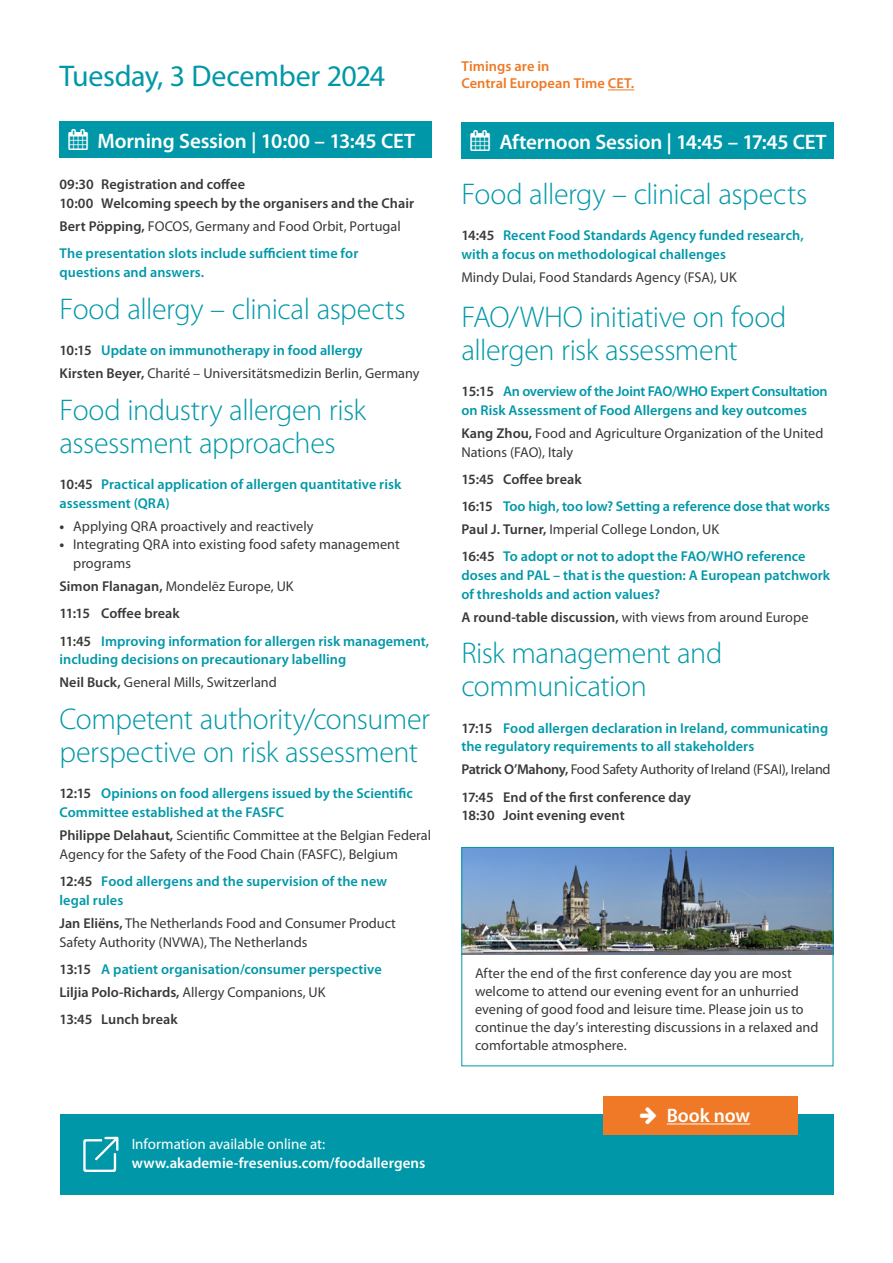
<style>
.page{position:relative;width:893px;height:1263px;background:#fff}
.page>*{position:absolute;margin:0;border:0;box-sizing:border-box;transform-origin:0 0}
.Headlines{font:300 30px/33px "Myriad Pro";letter-spacing:-.015em;color:#0098a8}
.t1{font:30px "Myriad Pro";letter-spacing:-.01em;color:#0098a8}
.t2{font:600 21px "Myriad Pro";letter-spacing:-.01em;color:#fff}
.t3{font:600 19.5px "Myriad Pro";letter-spacing:-.005em;color:#fff}
.t4{font:600 15px "Myriad Pro";letter-spacing:.005em;color:#fff}
.t5{font:15px "Myriad Pro";color:#fff}
.t6{font:600 14.4px/17.4px "Myriad Pro";color:#ef7926}
.Vortragstitel{font:600 14.25px/18.8px "Myriad Pro";letter-spacing:.005em;color:#0098a8}
.Fließtext{font:14.25px/18.8px "Myriad Pro";color:#3a3938}
.Vortragstitel-2{font:600 14.25px "Myriad Pro";letter-spacing:.005em;color:#3a3938}
.Fließtext-2{font:14.25px "Myriad Pro";letter-spacing:-.02em;color:#3a3938}
.Fließtext-3{font:600 14.25px "Myriad Pro";color:#3a3938}
.s1{font-weight:600}
.s2{color:#3a3938}
.s3{font-weight:700}
.s4{font-weight:400}
</style>
<div class="page">
<div style="left:60px;top:121px;width:372px;height:37px;background:#0098a8"></div>
<div style="left:461px;top:122px;width:372px;height:37px;background:#0098a8"></div>
<img style="left:463px;top:849px;width:368px;height:106px">
<div style="left:461px;top:847px;width:372px;height:219px;border:1px solid #0098a8"></div>
<svg style="left:608px;top:90px;width:26px;height:1px"></svg>
<div style="left:60px;top:1115px;width:773px;height:80px;background:#0098a8"></div>
<svg style="left:83px;top:1137px;width:35px;height:35px"></svg>
<div style="left:603px;top:1096px;width:195px;height:38px;background:#ef7926"></div>
<hr style="left:667px;top:1123px;width:83px;height:1px;background:#fff">
<p class="t1" style="left:60px;top:58px;width:327px">Tuesday, 3 December 2024</p>
<p class="t2" style="left:69px;top:128px;width:348px">▲ Morning Session | 10:00 – 13:45 CET</p>
<p class="Vortragstitel-2" style="left:60px;top:176px;width:187px">09:30 Registration and coffee</p>
<p class="Vortragstitel-2" style="left:60px;top:194px;width:356px">10:00 Welcoming speech by the organisers and the Chair</p>
<p class="Fließtext" style="left:60px;top:217px;width:343px"><span class="s1">Bert Pöpping,</span> FOCOS, Germany and Food Orbit, Portugal</p>
<p class="Vortragstitel" style="left:60px;top:244px;width:300px">The presentation slots include sufficient time for questions and answers.</p>
<p class="Headlines" style="left:60px;top:292px;width:348px">Food allergy – clinical aspects</p>
<p class="Vortragstitel" style="left:60px;top:340px;width:305px"><span class="s2">10:15</span> Update on immunotherapy in food allergy</p>
<p class="Fließtext" style="left:60px;top:364px;width:361px"><span class="s1">Kirsten Beyer,</span> Charité – Universitätsmedizin Berlin, Germany</p>
<p class="Headlines" style="left:60px;top:393px;width:308px">Food industry allergen risk assessment approaches</p>
<p class="Vortragstitel" style="left:60px;top:474px;width:343px"><span class="s2">10:45</span> Practical application of allergen quantitative risk assessment (QRA)</p>
<p class="Fließtext" style="left:60px;top:516px;width:255px"><span class="s3">•</span> Applying QRA proactively and reactively</p>
<p class="Fließtext" style="left:73px;top:535px;width:328px;text-indent:-14px"><span class="s3">•</span> Integrating QRA into existing food safety management programs</p>
<p class="Fließtext" style="left:60px;top:577px;width:236px"><span class="s1">Simon Flanagan,</span> Mondelēz Europe, UK</p>
<p class="Vortragstitel-2" style="left:60px;top:605px;width:122px">11:15 Coffee break</p>
<p class="Vortragstitel" style="left:60px;top:631px;width:371px"><span class="s2">11:45</span> Improving information for allergen risk management, including decisions on precautionary labelling</p>
<p class="Fließtext" style="left:60px;top:673px;width:219px"><span class="s1">Neil Buck,</span> General Mills, Switzerland</p>
<p class="Headlines" style="left:60px;top:702px;width:372px">Competent authority/consumer perspective on risk assessment</p>
<p class="Vortragstitel" style="left:60px;top:784px;width:355px"><span class="s2">12:15</span> Opinions on food allergens issued by the Scientific<br>Committee established at the FASFC</p>
<p class="Fließtext" style="left:60px;top:826px;width:373px"><span class="s1">Philippe Delahaut,</span> Scientific Committee at the Belgian Federal<br>Agency for the Safety of the Food Chain (FASFC), Belgium</p>
<p class="Vortragstitel" style="left:60px;top:871px;width:329px"><span class="s2">12:45</span> Food allergens and the supervision of the new legal rules</p>
<p class="Fließtext" style="left:60px;top:913px;width:338px"><span class="s1">Jan Eliëns,</span> The Netherlands Food and Consumer Product<br>Safety Authority (NVWA), The Netherlands</p>
<p class="Vortragstitel" style="left:60px;top:959px;width:324px"><span class="s2">13:15</span> A patient organisation/consumer perspective</p>
<p class="Fließtext-3" style="left:60px;top:983px;width:268px">Liljia Polo-Richards, <span class="s4">Allergy Companions, UK</span></p>
<p class="Vortragstitel-2" style="left:60px;top:1010px;width:120px">13:45 Lunch break</p>
<p class="t5" style="left:132px;top:1134px;width:195px">Information available online at:</p>
<p class="t4" style="left:132px;top:1154px;width:295px">www.akademie-fresenius.com/foodallergens</p>
<p class="t6" style="left:461px;top:57px;width:174px">Timings are in<br>Central European Time CET.</p>
<p class="t2" style="left:470px;top:129px;width:358px">▲ Afternoon Session | 14:45 – 17:45 CET</p>
<p class="Headlines" style="left:461px;top:177px;width:348px">Food allergy – clinical aspects</p>
<p class="Vortragstitel" style="left:461px;top:226px;width:344px"><span class="s2">14:45</span> Recent Food Standards Agency funded research, with a focus on methodological challenges</p>
<p class="Fließtext" style="left:461px;top:268px;width:277px">Mindy Dulai, Food Standards Agency (FSA), UK</p>
<p class="Headlines" style="left:461px;top:300px;width:327px">FAO/WHO initiative on food allergen risk assessment</p>
<p class="Vortragstitel" style="left:461px;top:381px;width:368px"><span class="s2">15:15</span> An overview of the Joint FAO/WHO Expert Consultation on Risk Assessment of Food Allergens and key outcomes</p>
<p class="Fließtext" style="left:461px;top:423px;width:364px"><span class="s1">Kang Zhou,</span> Food and Agriculture Organization of the United<br>Nations (FAO), Italy</p>
<p class="Vortragstitel-2" style="left:461px;top:470px;width:122px">15:45 Coffee break</p>
<p class="Vortragstitel" style="left:461px;top:496px;width:370px"><span class="s2">16:15</span> Too high, too low? Setting a reference dose that works</p>
<p class="Fließtext" style="left:461px;top:520px;width:259px"><span class="s1">Paul J. Turner,</span> Imperial College London, UK</p>
<p class="Vortragstitel" style="left:461px;top:547px;width:370px"><span class="s2">16:45</span> To adopt or not to adopt the FAO/WHO reference doses and PAL – that is the question: A European patchwork of thresholds and action values?</p>
<p class="Fließtext" style="left:461px;top:607px;width:349px"><span class="s1">A round-table discussion,</span> with views from around Europe</p>
<p class="Headlines" style="left:461px;top:636px;width:262px">Risk management and communication</p>
<p class="Vortragstitel" style="left:461px;top:718px;width:368px"><span class="s2">17:15</span> Food allergen declaration in Ireland, communicating the regulatory requirements to all stakeholders</p>
<p class="Fließtext-2" style="left:461px;top:761px;width:371px"><span class="s1">Patrick O’Mahony,</span> Food Safety Authority of Ireland (FSAI), Ireland</p>
<p class="Vortragstitel-2" style="left:461px;top:788px;width:231px">17:45 End of the first conference day</p>
<p class="Vortragstitel-2" style="left:461px;top:806px;width:165px">18:30 Joint evening event</p>
<p class="Fließtext" style="left:475px;top:964px;width:345px;line-height:18px">After the end of the first conference day you are most welcome to attend our evening event for an unhurried evening of good food and leisure time. Please join us to continue the day’s interesting discussions in a relaxed and comfortable atmosphere.</p>
<p class="t3" style="left:667px;top:1103px;width:85px">Book now</p>
</div>
